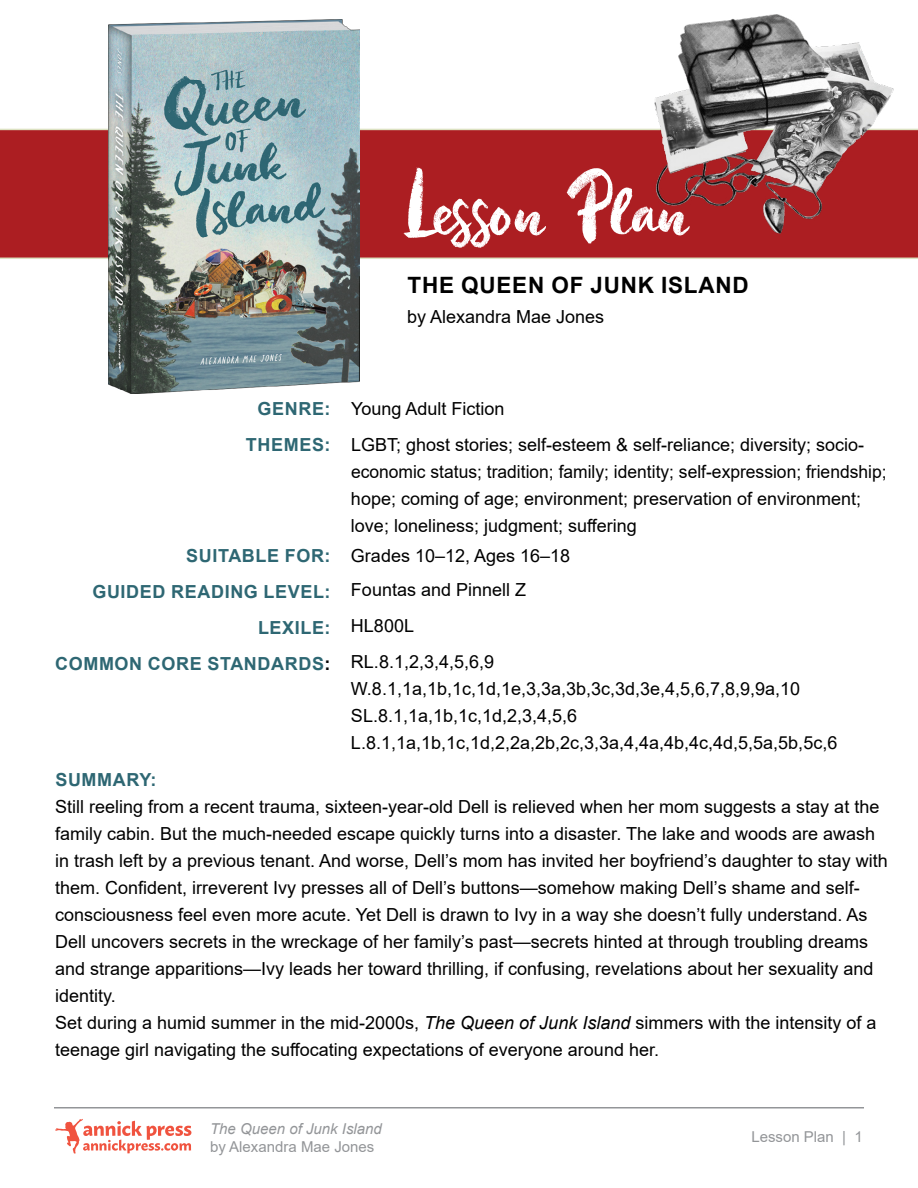
<style>
.page{position:relative;width:918px;height:1188px;background:#fff}
.page>*{position:absolute;margin:0;border:0;box-sizing:border-box;transform-origin:0 0}
.t1{font:150px "Blue Ocean Brush";color:#fff}
.t2{font:700 22.5px "Arial";letter-spacing:.035em;color:#000}
.t3{font:18px/27px "Arial";color:#000}
.t4{font:700 18px/36px "Arial";letter-spacing:.035em;color:#2e6773;text-align:right}
.t5{font:15px "Arial";color:#939598}
.t6{font:italic 15px "Arial";color:#939598}
.s1{color:#000}
.s2{font-style:italic}
</style>
<div class="page">
<div style="left:0;top:129px;width:918px;height:130px;background:#ac1e22"></div>
<img style="left:108px;top:19px;width:251px;height:374px">
<svg style="left:55px;top:1119px;width:136px;height:35px"></svg>
<hr style="left:54px;top:1107px;width:810px;height:1px;background:#939598">
<img style="left:607px;top:14px;width:304px;height:241px">
<h1 class="t1" style="left:404px;top:147px;width:288px">Lesson Plan</h1>
<p class="t2" style="left:408px;top:269px;width:343px">THE QUEEN OF JUNK ISLAND</p>
<p class="t3" style="left:407px;top:303px;width:199px">by Alexandra Mae Jones</p>
<p class="t4" style="left:246px;top:391px;width:86px">GENRE:<br>THEMES:</p>
<p class="t4" style="left:55px;top:538px;width:277px">SUITABLE FOR:<br>GUIDED READING LEVEL:<br>LEXILE:<br>COMMON CORE STANDARDS<span class="s1">:</span></p>
<p class="t3" style="left:351px;top:390px;width:515px;line-height:36px">Young Adult Fiction<br>LGBT; ghost stories; self-esteem &amp; self-reliance; diversity; socio-</p>
<p class="t3" style="left:351px;top:458px;width:537px">economic status; tradition; family; identity; self-expression; friendship; hope; coming of age; environment; preservation of environment; love; loneliness; judgment; suffering</p>
<p class="t3" style="left:351px;top:538px;width:221px;line-height:35.5px">Grades 10–12, Ages 16–18<br>Fountas and Pinnell Z<br>HL800L<br>RL.8.1,2,3,4,5,6,9</p>
<p class="t3" style="left:351px;top:675px;width:488px">W.8.1,1a,1b,1c,1d,1e,3,3a,3b,3c,3d,3e,4,5,6,7,8,9,9a,10<br>SL.8.1,1a,1b,1c,1d,2,3,4,5,6<br>L.8.1,1a,1b,1c,1d,2,2a,2b,2c,3,3a,4,4a,4b,4c,4d,5,5a,5b,5c,6</p>
<p class="t4" style="left:55px;top:762px;width:103px">SUMMARY:</p>
<p class="t3" style="left:55px;top:793px;width:834px">Still reeling from a recent trauma, sixteen-year-old Dell is relieved when her mom suggests a stay at the family cabin. But the much-needed escape quickly turns into a disaster. The lake and woods are awash in trash left by a previous tenant. And worse, Dell’s mom has invited her boyfriend’s daughter to stay with them. Confident, irreverent Ivy presses all of Dell’s buttons—somehow making Dell’s shame and self&shy;consciousness feel even more acute. Yet Dell is drawn to Ivy in a way she doesn’t fully understand. As Dell uncovers secrets in the wreckage of her family’s past—secrets hinted at through troubling dreams and strange apparitions—Ivy leads her toward thrilling, if confusing, revelations about her sexuality and identity.<br>Set during a humid summer in the mid-2000s, <span class="s2">The Queen of Junk Island</span> simmers with the intensity of a teenage girl navigating the suffocating expectations of everyone around her.</p>
<p class="t6" style="left:210px;top:1119px;width:173px">The Queen of Junk Island</p>
<p class="t5" style="left:210px;top:1137px;width:166px">by Alexandra Mae Jones</p>
<p class="t5" style="left:751px;top:1126px;width:113px">Lesson Plan | 1</p>
</div>
